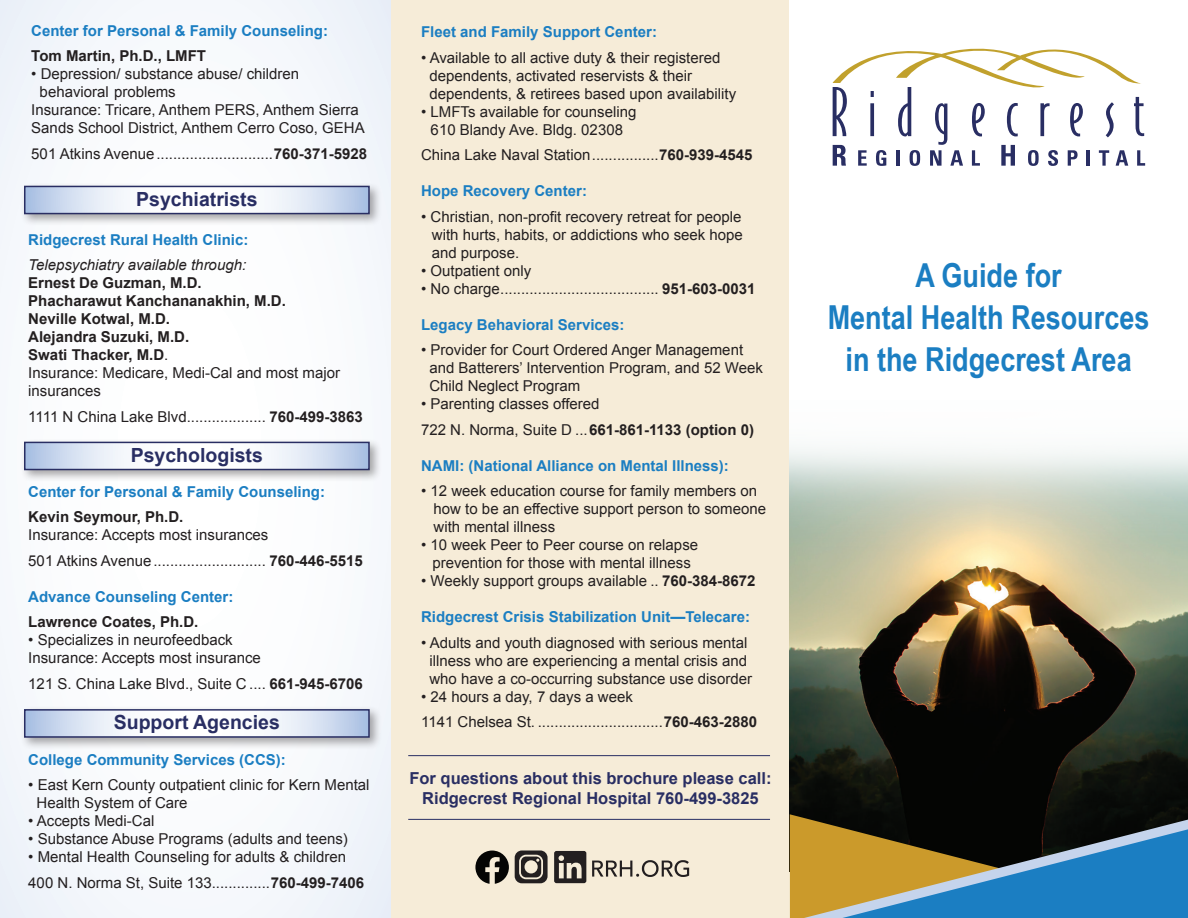
<style>
.page{position:relative;width:1188px;height:918px;background:#fff}
.page>*{position:absolute;margin:0;border:0;box-sizing:border-box;transform-origin:0 0}
.Body{font:700 33px "Arial Narrow";color:#1b7ec2}
.Body-2{font:700 19.5px "Arial";color:#292e63}
.Body-3{font:700 16.5px "Arial";color:#292e63}
.Body-4{font:15px "Arial";color:#231f20}
.Body-5{font:700 15px "Arial";color:#1b7ec2}
.Body-6{font:700 15px "Arial";color:#231f20}
.Body-7{font:italic 15px "Arial";color:#231f20}
.s1{font-weight:700}
.s2{font-weight:400}
</style>
<div class="page">
<img style="left:789px;top:449px;width:399px;height:423px">
<div style="left:0;top:0;width:392px;height:918px;background:#f9fbfd"></div>
<div style="left:392px;top:0;width:397px;height:918px;background:#f6ecd8"></div>
<svg style="left:790px;top:814px;width:398px;height:104px;background:#536c69"></svg>
<svg style="left:833px;top:49px;width:312px;height:117px"></svg>
<div style="left:20px;top:182px;width:362px;height:45px;background:#231f20;opacity:.4"></div>
<svg style="left:27px;top:189px;width:340px;height:22px"></svg>
<div style="left:24px;top:186px;width:346px;height:28px;border:2px solid #292e63"></div>
<div style="left:20px;top:438px;width:362px;height:45px;background:#231f20;opacity:.4"></div>
<svg style="left:27px;top:445px;width:340px;height:22px"></svg>
<div style="left:24px;top:442px;width:346px;height:28px;border:2px solid #292e63"></div>
<div style="left:20px;top:705px;width:362px;height:45px;background:#231f20;opacity:.4"></div>
<svg style="left:27px;top:712px;width:340px;height:23px"></svg>
<div style="left:24px;top:709px;width:346px;height:29px;border:2px solid #292e63"></div>
<hr style="left:408px;top:755px;width:362px;height:1px;background:#292e63">
<hr style="left:408px;top:819px;width:362px;height:1px;background:#292e63">
<svg style="left:515px;top:850px;width:33px;height:33px"></svg>
<svg style="left:592px;top:860px;width:97px;height:17px"></svg>
<svg style="left:554px;top:851px;width:32px;height:32px"></svg>
<svg style="left:475px;top:851px;width:34px;height:33px"></svg>
<p class="Body-5" style="left:31px;top:20px;width:298px">Center for Personal &amp; Family Counseling:</p>
<p class="Body-6" style="left:31px;top:46px;width:176px">Tom Martin, Ph.D., LMFT</p>
<p class="Body-4" style="left:31px;top:64px;width:269px">• Depression/ substance abuse/ children</p>
<p class="Body-4" style="left:40px;top:82px;width:138px">behavioral problems</p>
<p class="Body-4" style="left:31px;top:100px;width:329px">Insurance: Tricare, Anthem PERS, Anthem Sierra</p>
<p class="Body-4" style="left:31px;top:118px;width:335px">Sands School District, Anthem Cerro Coso, GEHA</p>
<p class="Body-4" style="left:31px;top:144px;width:337px">501 Atkins Avenue............................<span class="s1">760-371-5928</span></p>
<p class="Body-2" style="left:136px;top:186px;width:123px">Psychiatrists</p>
<p class="Body-5" style="left:28px;top:230px;width:222px">Ridgecrest Rural Health Clinic:</p>
<p class="Body-7" style="left:28px;top:255px;width:219px">Telepsychiatry available through:</p>
<p class="Body-6" style="left:28px;top:273px;width:175px">Ernest De Guzman, M.D.</p>
<p class="Body-6" style="left:28px;top:291px;width:259px">Phacharawut Kanchananakhin, M.D.</p>
<p class="Body-6" style="left:28px;top:309px;width:143px">Neville Kotwal, M.D.</p>
<p class="Body-6" style="left:28px;top:327px;width:162px">Alejandra Suzuki, M.D.</p>
<p class="Body-6" style="left:28px;top:345px;width:142px">Swati Thacker, M.D<span class="s2">.</span></p>
<p class="Body-4" style="left:28px;top:363px;width:313px">Insurance: Medicare, Medi-Cal and most major</p>
<p class="Body-4" style="left:28px;top:381px;width:74px">insurances</p>
<p class="Body-4" style="left:28px;top:407px;width:336px">1111 N China Lake Blvd................... <span class="s1">760-499-3863</span></p>
<p class="Body-2" style="left:131px;top:442px;width:134px">Psychologists</p>
<p class="Body-5" style="left:28px;top:481px;width:298px">Center for Personal &amp; Family Counseling:</p>
<p class="Body-6" style="left:28px;top:507px;width:157px">Kevin Seymour, Ph.D.</p>
<p class="Body-4" style="left:28px;top:525px;width:242px">Insurance: Accepts most insurances</p>
<p class="Body-4" style="left:28px;top:550px;width:336px">501 Atkins Avenue........................... <span class="s1">760-446-5515</span></p>
<p class="Body-5" style="left:28px;top:586px;width:207px">Advance Counseling Center:</p>
<p class="Body-6" style="left:28px;top:612px;width:172px">Lawrence Coates, Ph.D.</p>
<p class="Body-4" style="left:28px;top:630px;width:206px">• Specializes in neurofeedback</p>
<p class="Body-4" style="left:28px;top:648px;width:234px">Insurance: Accepts most insurance</p>
<p class="Body-4" style="left:28px;top:673px;width:336px">121 S. China Lake Blvd., Suite C .... <span class="s1">661-945-6706</span></p>
<p class="Body-2" style="left:114px;top:709px;width:168px">Support Agencies</p>
<p class="Body-5" style="left:28px;top:750px;width:259px">College Community Services (CCS):</p>
<p class="Body-4" style="left:28px;top:775px;width:343px">• East Kern County outpatient clinic for Kern Mental</p>
<p class="Body-4" style="left:37px;top:793px;width:152px">Health System of Care</p>
<p class="Body-4" style="left:28px;top:811px;width:128px">• Accepts Medi-Cal</p>
<p class="Body-4" style="left:28px;top:829px;width:321px">• Substance Abuse Programs (adults and teens)</p>
<p class="Body-4" style="left:28px;top:847px;width:319px">• Mental Health Counseling for adults &amp; children</p>
<p class="Body-4" style="left:28px;top:873px;width:337px">400 N. Norma St, Suite 133..............<span class="s1">760-499-7406</span></p>
<p class="Body-5" style="left:421px;top:22px;width:237px">Fleet and Family Support Center:</p>
<p class="Body-4" style="left:421px;top:48px;width:301px">• Available to all active duty &amp; their registered</p>
<p class="Body-4" style="left:429px;top:66px;width:264px">dependents, activated reservists &amp; their</p>
<p class="Body-4" style="left:429px;top:84px;width:308px">dependents, &amp; retirees based upon availability</p>
<p class="Body-4" style="left:421px;top:102px;width:217px">• LMFTs available for counseling</p>
<p class="Body-4" style="left:431px;top:120px;width:194px">610 Blandy Ave. Bldg. 02308</p>
<p class="Body-4" style="left:421px;top:145px;width:333px">China Lake Naval Station................<span class="s1">760-939-4545</span></p>
<p class="Body-5" style="left:421px;top:181px;width:167px">Hope Recovery Center:</p>
<p class="Body-4" style="left:421px;top:207px;width:322px">• Christian, non-profit recovery retreat for people</p>
<p class="Body-4" style="left:432px;top:225px;width:312px">with hurts, habits, or addictions who seek hope</p>
<p class="Body-4" style="left:432px;top:243px;width:89px">and purpose.</p>
<p class="Body-4" style="left:421px;top:261px;width:112px">• Outpatient only</p>
<p class="Body-4" style="left:421px;top:279px;width:336px">• No charge...................................... <span class="s1">951-603-0031</span></p>
<p class="Body-5" style="left:421px;top:314px;width:205px">Legacy Behavioral Services:</p>
<p class="Body-4" style="left:421px;top:340px;width:324px">• Provider for Court Ordered Anger Management</p>
<p class="Body-4" style="left:429px;top:358px;width:335px">and Batterers’ Intervention Program, and 52 Week</p>
<p class="Body-4" style="left:429px;top:376px;width:152px">Child Neglect Program</p>
<p class="Body-4" style="left:421px;top:394px;width:180px">• Parenting classes offered</p>
<p class="Body-6" style="left:421px;top:419px;width:335px"><span class="s2">722 N. Norma, Suite D ...</span>661-861-1133 (option 0)</p>
<p class="Body-5" style="left:421px;top:455px;width:309px">NAMI: (National Alliance on Mental Illness):</p>
<p class="Body-4" style="left:421px;top:481px;width:338px">• 12 week education course for family members on</p>
<p class="Body-4" style="left:434px;top:499px;width:334px">how to be an effective support person to someone</p>
<p class="Body-4" style="left:434px;top:517px;width:123px">with mental illness</p>
<p class="Body-4" style="left:421px;top:535px;width:279px">• 10 week Peer to Peer course on relapse</p>
<p class="Body-4" style="left:432px;top:553px;width:260px">prevention for those with mental illness</p>
<p class="Body-4" style="left:421px;top:571px;width:336px">• Weekly support groups available .. <span class="s1">760-384-8672</span></p>
<p class="Body-5" style="left:421px;top:607px;width:330px">Ridgecrest Crisis Stabilization Unit—Telecare:</p>
<p class="Body-4" style="left:421px;top:633px;width:328px">• Adults and youth diagnosed with serious mental</p>
<p class="Body-4" style="left:429px;top:651px;width:319px">illness who are experiencing a mental crisis and</p>
<p class="Body-4" style="left:429px;top:669px;width:324px">who have a co-occurring substance use disorder</p>
<p class="Body-4" style="left:421px;top:687px;width:213px">• 24 hours a day, 7 days a week</p>
<p class="Body-4" style="left:421px;top:712px;width:337px">1141 Chelsea St. ..............................<span class="s1">760-463-2880</span></p>
<p class="Body-3" style="left:409px;top:768px;width:364px">For questions about this brochure please call:</p>
<p class="Body-3" style="left:422px;top:787px;width:338px">Ridgecrest Regional Hospital 760-499-3825</p>
<p class="Body" style="left:915px;top:250px;width:148px">A Guide for</p>
<p class="Body" style="left:828px;top:292px;width:323px">Mental Health Resources</p>
<p class="Body" style="left:845px;top:334px;width:288px">in the Ridgecrest Area</p>
</div>
